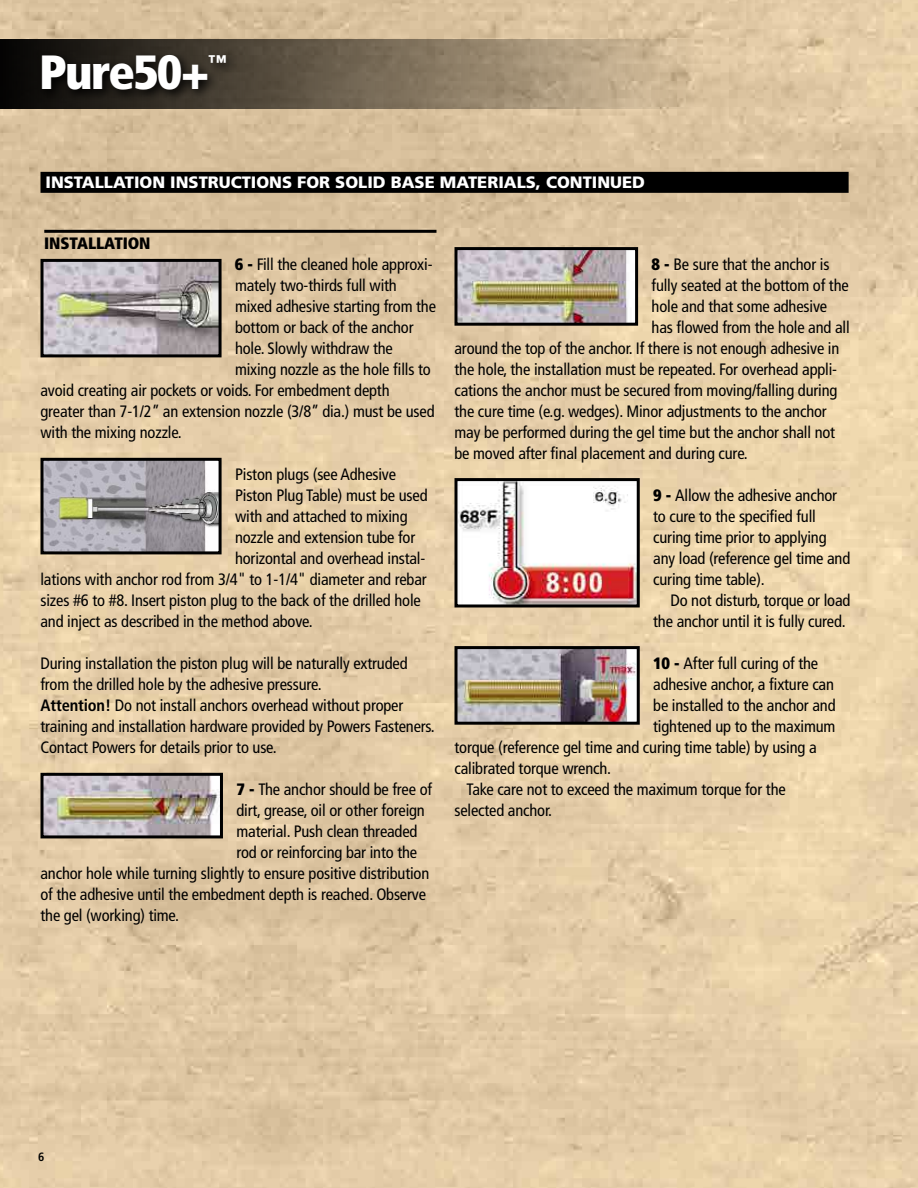
<style>
.page{position:relative;width:918px;height:1188px;background:#fff}
.page>*{position:absolute;margin:0;border:0;box-sizing:border-box;transform-origin:0 0}
.t1{font:900 condensed 48px "Frutiger";letter-spacing:-.03em;color:#fff}
.t2{font:900 condensed 18.3px "Frutiger";color:#fff}
.t3{font:condensed 16.5px/21px "Frutiger";letter-spacing:-.01em;color:#000}
.t4{font:900 16.5px "Frutiger";color:#fff}
.t5{font:900 condensed 16.5px "Frutiger";letter-spacing:-.01em;color:#000}
.t6{font:700 condensed 12px "Frutiger";color:#000}
.s1{font-weight:900}
.s2{font-weight:700}
</style>
<div class="page">
<img style="left:0;top:0;width:918px;height:1188px">
<hr style="left:44px;top:230px;width:392px;height:3px;background:#000">
<img style="left:44px;top:263px;width:174px;height:90px">
<div style="left:40px;top:259px;width:182px;height:98px;border:3px solid #000"></div>
<img style="left:44px;top:462px;width:174px;height:88px">
<div style="left:40px;top:458px;width:182px;height:96px;border:3px solid #000"></div>
<img style="left:44px;top:777px;width:175px;height:57px">
<div style="left:40px;top:773px;width:183px;height:65px;border:3px solid #000"></div>
<img style="left:458px;top:251px;width:176px;height:71px">
<div style="left:454px;top:247px;width:184px;height:79px;border:3px solid #000"></div>
<img style="left:458px;top:482px;width:178px;height:121px">
<div style="left:454px;top:478px;width:186px;height:129px;border:3px solid #000"></div>
<img style="left:458px;top:650px;width:178px;height:71px">
<div style="left:454px;top:646px;width:186px;height:79px;border:3px solid #000"></div>
<div style="left:40px;top:172px;width:809px;height:21px;background:#000"></div>
<svg style="left:0;top:39px;width:850px;height:70px;background:#96866d"></svg>
<svg style="left:37px;top:50px;width:202px;height:53px;background:#211d17"></svg>
<h1 class="t1" style="left:39px;top:43px;width:172px">Pure50+</h1>
<p class="t2" style="left:208px;top:51px;width:20px">™</p>
<p class="t4" style="left:46px;top:173px;width:142px">INSTALLATION INSTR</p>
<p class="t4" style="left:219px;top:173px;width:23px">UCTIONS</p>
<p class="t4" style="left:297px;top:173px;width:12px">FOR</p>
<p class="t4" style="left:335px;top:173px;width:10px">SOLI</p>
<p class="t4" style="left:373px;top:173px;width:30px">D BASE</p>
<p class="t4" style="left:440px;top:173px;width:28px">MATERIALS</p>
<p class="t4" style="left:536px;top:173px;width:22px">, CONTIN</p>
<p class="t4" style="left:610px;top:173px;width:36px">UED</p>
<p class="t5" style="left:44px;top:233px;width:108px">INSTALLATION</p>
<p class="t3" style="left:235px;top:254px;width:199px"><span class="s1">6 -</span> Fill the cleaned hole approxi-</p>
<p class="t3" style="left:235px;top:275px;width:163px">mately two-thirds full with</p>
<p class="t3" style="left:235px;top:296px;width:203px">mixed adhesive starting from the</p>
<p class="t3" style="left:235px;top:317px;width:180px">bottom or back of the anchor</p>
<p class="t3" style="left:235px;top:338px;width:159px">hole. Slowly withdraw the</p>
<p class="t3" style="left:235px;top:359px;width:197px">mixing nozzle as the hole fills to</p>
<p class="t3" style="left:41px;top:380px;width:351px">avoid creating air pockets or voids. For embedment depth</p>
<p class="t3" style="left:41px;top:401px;width:396px">greater than 7-1/2” an extension nozzle (3/8” dia.) must be used</p>
<p class="t3" style="left:41px;top:422px;width:143px">with the mixing nozzle.</p>
<p class="t3" style="left:235px;top:464px;width:163px">Piston plugs (see Adhesive</p>
<p class="t3" style="left:235px;top:485px;width:194px">Piston Plug Table) must be used</p>
<p class="t3" style="left:235px;top:506px;width:174px">with and attached to mixing</p>
<p class="t3" style="left:235px;top:527px;width:182px">nozzle and extension tube for</p>
<p class="t3" style="left:235px;top:548px;width:192px">horizontal and overhead instal-</p>
<p class="t3" style="left:40px;top:569px;width:388px">lations with anchor rod from 3/4" to 1-1/4" diameter and rebar</p>
<p class="t3" style="left:40px;top:590px;width:382px">sizes #6 to #8. Insert piston plug to the back of the drilled hole</p>
<p class="t3" style="left:40px;top:611px;width:274px">and inject as described in the method above.</p>
<p class="t3" style="left:40px;top:653px;width:396px">During installation the piston plug will be naturally extruded from the drilled hole by the adhesive pressure.<br><span class="s2">Attention!</span> Do not install anchors overhead without proper training and installation hardware provided by Powers Fasteners.<br>Contact Powers for details prior to use.</p>
<p class="t3" style="left:236px;top:779px;width:197px"><span class="s1">7 -</span> The anchor should be free of</p>
<p class="t3" style="left:236px;top:800px;width:190px">dirt, grease, oil or other foreign</p>
<p class="t3" style="left:236px;top:821px;width:183px">material. Push clean threaded</p>
<p class="t3" style="left:236px;top:842px;width:182px">rod or reinforcing bar into the</p>
<p class="t3" style="left:41px;top:863px;width:390px">anchor hole while turning slightly to ensure positive distribution</p>
<p class="t3" style="left:41px;top:884px;width:387px">of the adhesive until the embedment depth is reached. Observe</p>
<p class="t3" style="left:41px;top:905px;width:140px">the gel (working) time.</p>
<p class="t3" style="left:652px;top:253px;width:179px"><span class="s1">8 -</span> Be sure that the anchor is</p>
<p class="t3" style="left:652px;top:274px;width:199px">fully seated at the bottom of the</p>
<p class="t3" style="left:652px;top:295px;width:177px">hole and that some adhesive</p>
<p class="t3" style="left:652px;top:317px;width:200px">has flowed from the hole and all</p>
<p class="t3" style="left:454px;top:338px;width:386px">around the top of the anchor. If there is not enough adhesive in</p>
<p class="t3" style="left:454px;top:359px;width:384px">the hole, the installation must be repeated. For overhead appli-</p>
<p class="t3" style="left:454px;top:380px;width:384px">cations the anchor must be secured from moving/falling during</p>
<p class="t3" style="left:454px;top:401px;width:374px">the cure time (e.g. wedges). Minor adjustments to the anchor</p>
<p class="t3" style="left:454px;top:422px;width:382px">may be performed during the gel time but the anchor shall not</p>
<p class="t3" style="left:454px;top:443px;width:295px">be moved after final placement and during cure.</p>
<p class="t3" style="left:653px;top:484px;width:199px"><span class="s1">9 -</span> Allow the adhesive anchor to cure to the specified full curing time prior to applying any load (reference gel time and curing time table).</p>
<p class="t3" style="left:653px;top:590px;width:199px;text-align:right">Do not disturb, torque or load the anchor until it is fully cured.</p>
<p class="t3" style="left:653px;top:652px;width:166px"><span class="s1">10 -</span> After full curing of the</p>
<p class="t3" style="left:653px;top:673px;width:182px">adhesive anchor, a fixture can</p>
<p class="t3" style="left:653px;top:694px;width:184px">be installed to the anchor and</p>
<p class="t3" style="left:653px;top:716px;width:184px">tightened up to the maximum</p>
<p class="t3" style="left:455px;top:737px;width:364px">torque (reference gel time and curing time table) by using a</p>
<p class="t3" style="left:455px;top:758px;width:158px">calibrated torque wrench.</p>
<p class="t3" style="left:467px;top:779px;width:321px">Take care not to exceed the maximum torque for the</p>
<p class="t3" style="left:455px;top:800px;width:99px">selected anchor.</p>
<p class="t6" style="left:38px;top:1150px;width:8px">6</p>
</div>
